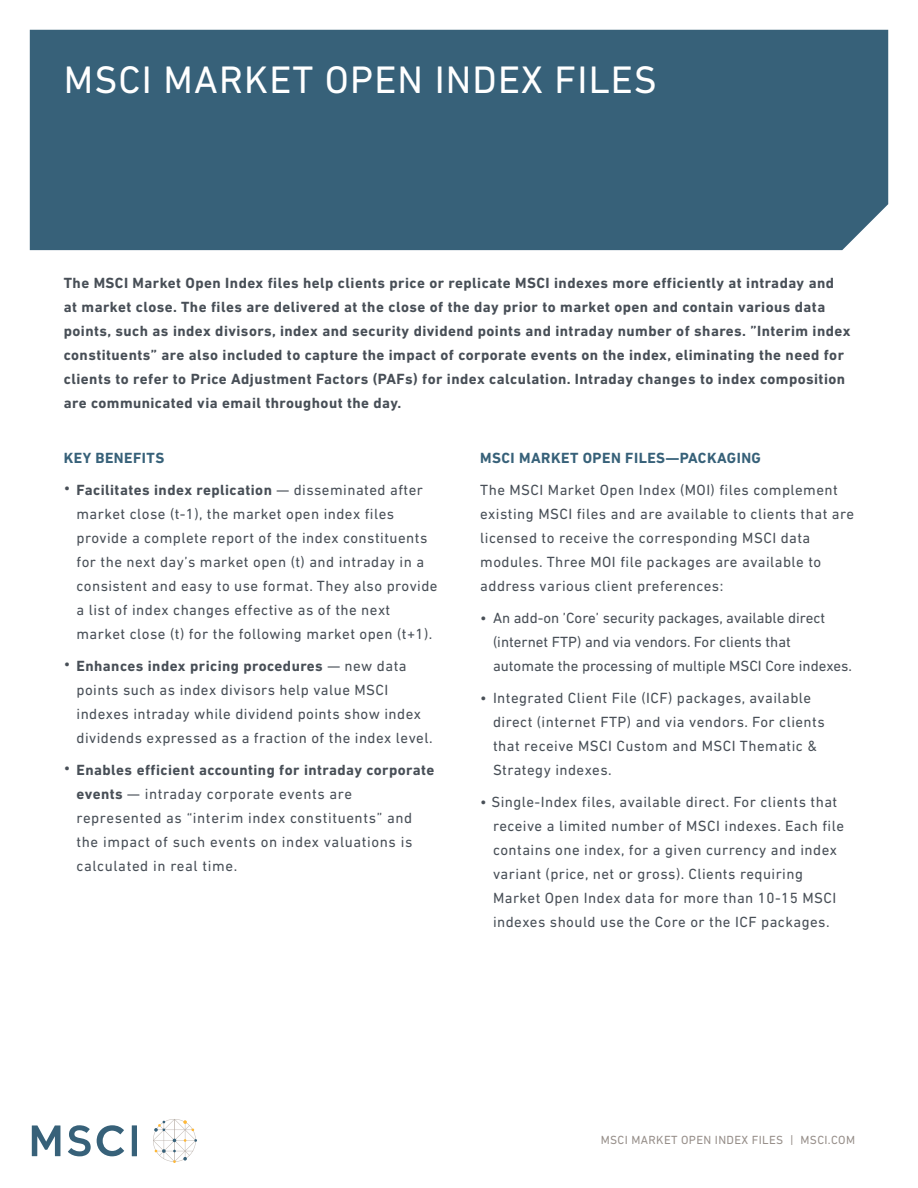
<style>
.page{position:relative;width:918px;height:1188px;background:#fff}
.page>*{position:absolute;margin:0;border:0;box-sizing:border-box;transform-origin:0 0}
.t1{font:39px "DIN Next LT Pro";letter-spacing:.03em;color:#fff}
.t2{font:15px/24px "DIN Next LT Pro";letter-spacing:.03em;color:#484f57}
.t3{font:700 15px/24px "DIN Next LT Pro";letter-spacing:.03em;color:#484f57}
.t4{font:15px/24px "DIN Next LT Pro";color:#484f57}
.t5{font:700 15px "DIN Next LT Pro";letter-spacing:.03em;color:#376179}
.t6{font:12px "DIN Next LT Pro";letter-spacing:.03em;color:#978f8a}
.s1{font-weight:700}
</style>
<div class="page">
<div style="left:30px;top:30px;width:858px;height:220px;background:#376179"></div>
<svg style="left:153px;top:1119px;width:44px;height:44px"></svg>
<svg style="left:32px;top:1125px;width:28px;height:31px"></svg>
<div style="left:132px;top:1125px;width:5px;height:31px;background:#376179"></div>
<svg style="left:97px;top:1125px;width:27px;height:31px"></svg>
<svg style="left:68px;top:1125px;width:23px;height:31px"></svg>
<h1 class="t1" style="left:64px;top:57px;width:595px">MSCI MARKET OPEN INDEX FILES</h1>
<p class="t3" style="left:64px;top:271px;width:788px">The MSCI Market Open Index files help clients price or replicate MSCI indexes more efficiently at intraday and at market close. The files are delivered at the close of the day prior to market open and contain various data points, such as index divisors, index and security dividend points and intraday number of shares. ”Interim index constituents” are also included to capture the impact of corporate events on the index, eliminating the need for clients to refer to Price Adjustment Factors (PAFs) for index calculation. Intraday changes to index composition are communicated via email throughout the day.</p>
<p class="t5" style="left:64px;top:449px;width:102px">KEY BENEFITS</p>
<p class="t2" style="left:77px;top:478px;width:363px;text-indent:-13px">• <span class="s1">Facilitates index replication</span> — disseminated after market close (t-1), the market open index files provide a complete report of the index constituents for the next day’s market open (t) and intraday in a consistent and easy to use format. They also provide a list of index changes effective as of the next market close (t) for the following market open (t+1).</p>
<p class="t2" style="left:77px;top:654px;width:358px;text-indent:-13px">• <span class="s1">Enhances index pricing procedures</span> — new data points such as index divisors help value MSCI indexes intraday while dividend points show index dividends expressed as a fraction of the index level.</p>
<p class="t2" style="left:77px;top:758px;width:359px;text-indent:-13px">• <span class="s1">Enables efficient accounting for intraday corporate events</span> — intraday corporate events are represented as “interim index constituents” and the impact of such events on index valuations is calculated in real time.</p>
<p class="t5" style="left:480px;top:449px;width:282px">MSCI MARKET OPEN FILES—PACKAGING</p>
<p class="t2" style="left:480px;top:478px;width:375px">The MSCI Market Open Index (MOI) files complement existing MSCI files and are available to clients that are licensed to receive the corresponding MSCI data modules. Three MOI file packages are available to address various client preferences:</p>
<p class="t4" style="left:493px;top:606px;width:361px;text-indent:-13px">• An add-on ’Core’ security packages, available direct (internet FTP) and via vendors. For clients that automate the processing of multiple MSCI Core indexes.</p>
<p class="t2" style="left:493px;top:686px;width:333px;text-indent:-13px">• Integrated Client File (ICF) packages, available direct (internet FTP) and via vendors. For clients that receive MSCI Custom and MSCI Thematic &amp; Strategy indexes.</p>
<p class="t2" style="left:493px;top:790px;width:353px;text-indent:-13px">• Single-Index files, available direct. For clients that receive a limited number of MSCI indexes. Each file contains one index, for a given currency and index variant (price, net or gross). Clients requiring Market Open Index data for more than 10-15 MSCI indexes should use the Core or the ICF packages.</p>
<p class="t6" style="left:601px;top:1133px;width:256px">MSCI MARKET OPEN INDEX FILES | MSCI.COM</p>
</div>
